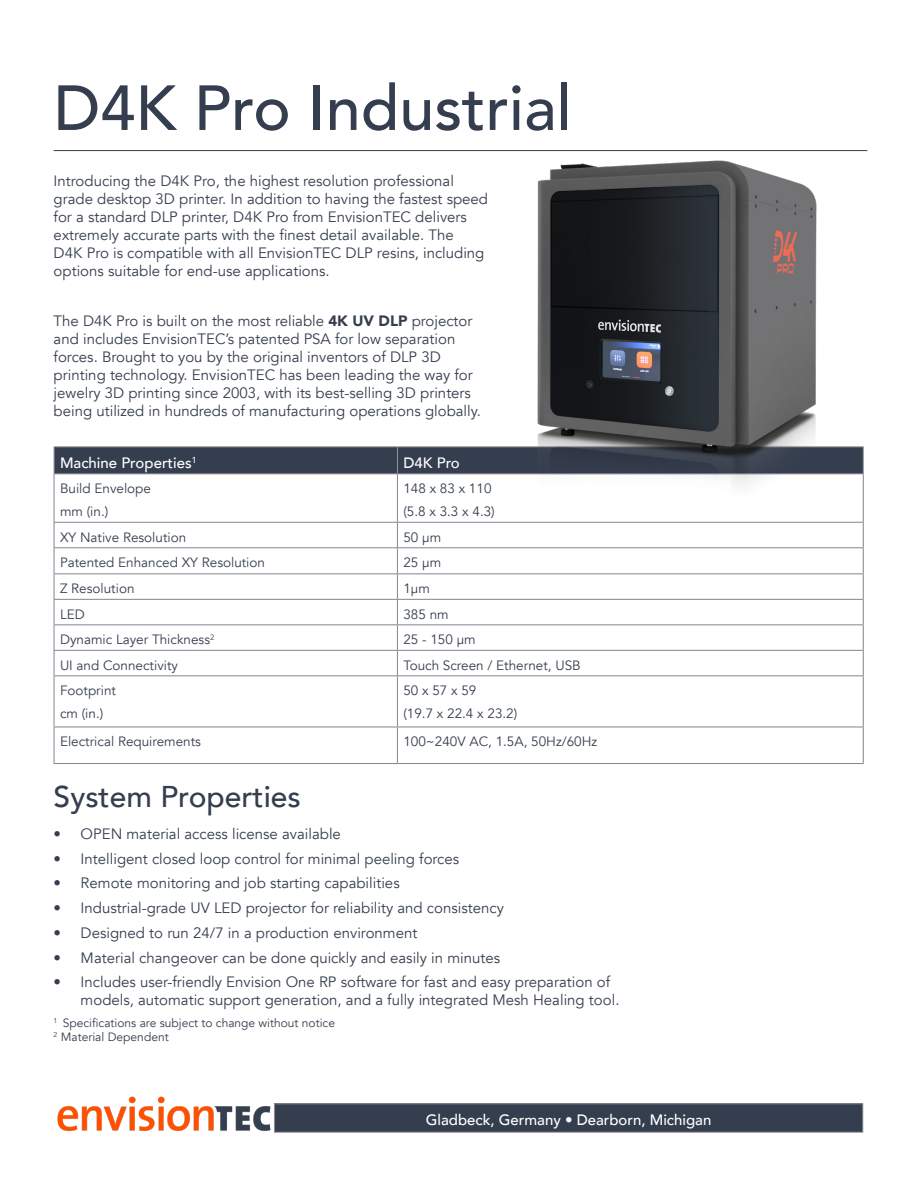
<style>
.page{position:relative;width:918px;height:1188px;background:#fff}
.page>*{position:absolute;margin:0;border:0;box-sizing:border-box;transform-origin:0 0}
.t1{font:500 63px "Avenir";color:#353e4f}
.t2{font:500 30px "Avenir";color:#353e4f}
.body{font:15px/18px "Avenir";color:#353e4f}
.body-2{font:500 15px "Avenir";color:#fff}
.table_head{font:500 15px "Avenir";color:#fff}
.body-3{font:13.5px "Avenir";color:#353e4f}
.body-4{font:12px "Avenir";color:#353e4f}
.s1{font-weight:900}
</style>
<div class="page">
<hr style="left:54px;top:150px;width:813px;height:1px;background:#353e4f">
<hr style="left:54px;top:446px;width:343px;height:1px;background:#939598">
<hr style="left:397px;top:446px;width:467px;height:1px;background:#939598">
<div style="left:54px;top:447px;width:810px;height:26px;background:#353e4f"></div>
<hr style="left:54px;top:473px;width:343px;height:1px;background:#868490">
<hr style="left:54px;top:474px;width:1px;height:48px;background:#868490">
<hr style="left:397px;top:473px;width:467px;height:1px;background:#868490">
<hr style="left:397px;top:474px;width:1px;height:48px;background:#868490">
<hr style="left:54px;top:522px;width:343px;height:1px;background:#868490">
<hr style="left:54px;top:547px;width:343px;height:1px;background:#868490">
<hr style="left:54px;top:573px;width:343px;height:1px;background:#868490">
<hr style="left:54px;top:599px;width:343px;height:1px;background:#868490">
<hr style="left:54px;top:624px;width:343px;height:1px;background:#868490">
<hr style="left:54px;top:650px;width:343px;height:1px;background:#868490">
<svg style="left:54px;top:523px;width:1px;height:152px"></svg>
<svg style="left:397px;top:523px;width:1px;height:152px"></svg>
<hr style="left:54px;top:675px;width:343px;height:1px;background:#868490">
<hr style="left:54px;top:676px;width:1px;height:51px;background:#868490">
<hr style="left:397px;top:676px;width:1px;height:51px;background:#868490">
<hr style="left:54px;top:727px;width:343px;height:1px;background:#868490">
<hr style="left:54px;top:727px;width:1px;height:36px;background:#868490">
<hr style="left:397px;top:727px;width:1px;height:36px;background:#868490">
<hr style="left:54px;top:763px;width:343px;height:1px;background:#868490">
<hr style="left:863px;top:474px;width:1px;height:48px;background:#868490">
<hr style="left:397px;top:522px;width:467px;height:1px;background:#868490">
<hr style="left:397px;top:547px;width:467px;height:1px;background:#868490">
<hr style="left:397px;top:573px;width:467px;height:1px;background:#868490">
<hr style="left:397px;top:599px;width:467px;height:1px;background:#868490">
<hr style="left:397px;top:624px;width:467px;height:1px;background:#868490">
<hr style="left:397px;top:650px;width:467px;height:1px;background:#868490">
<svg style="left:863px;top:523px;width:1px;height:152px"></svg>
<hr style="left:397px;top:675px;width:467px;height:1px;background:#868490">
<hr style="left:863px;top:676px;width:1px;height:51px;background:#868490">
<hr style="left:397px;top:727px;width:467px;height:1px;background:#868490">
<hr style="left:863px;top:727px;width:1px;height:36px;background:#868490">
<hr style="left:397px;top:763px;width:467px;height:1px;background:#868490">
<div style="left:274px;top:1104px;width:589px;height:28px;background:#353e4f"></div>
<hr style="left:274px;top:1103px;width:589px;height:1px;background:#939598">
<svg style="left:274px;top:1104px;width:1px;height:28px"></svg>
<svg style="left:862px;top:1104px;width:1px;height:28px"></svg>
<hr style="left:274px;top:1132px;width:589px;height:1px;background:#868490">
<img style="left:57px;top:1096px;width:214px;height:35px">
<img style="left:500px;top:150px;width:346px;height:335px">
<p class="t1" style="left:54px;top:54px;width:520px">D4K Pro Industrial</p>
<p class="body" style="left:54px;top:172px;width:436px">Introducing the D4K Pro, the highest resolution professional grade desktop 3D printer. In addition to having the fastest speed for a standard DLP printer, D4K Pro from EnvisionTEC delivers extremely accurate parts with the finest detail available. The<br>D4K Pro is compatible with all EnvisionTEC DLP resins, including options suitable for end-use applications.</p>
<p class="body" style="left:54px;top:312px;width:429px">The D4K Pro is built on the most reliable <span class="s1">4K UV DLP</span> projector and includes EnvisionTEC’s patented PSA for low separation forces. Brought to you by the original inventors of DLP 3D printing technology. EnvisionTEC has been leading the way for jewelry 3D printing since 2003, with its best-selling 3D printers being utilized in hundreds of manufacturing operations globally.</p>
<p class="table_head" style="left:60px;top:450px;width:138px">Machine Properties<sup>1</sup></p>
<p class="table_head" style="left:403px;top:450px;width:58px">D4K Pro</p>
<p class="body-3" style="left:60px;top:481px;width:93px">Build Envelope</p>
<p class="body-3" style="left:60px;top:504px;width:50px">mm (in.)</p>
<p class="body-3" style="left:403px;top:481px;width:90px">148 x 83 x 110</p>
<p class="body-3" style="left:403px;top:504px;width:93px">(5.8 x 3.3 x 4.3)</p>
<p class="body-3" style="left:60px;top:529px;width:128px">XY Native Resolution</p>
<p class="body-3" style="left:403px;top:529px;width:39px">50 µm</p>
<p class="body-3" style="left:60px;top:555px;width:207px">Patented Enhanced XY Resolution</p>
<p class="body-3" style="left:403px;top:555px;width:39px">25 µm</p>
<p class="body-3" style="left:60px;top:581px;width:76px">Z Resolution</p>
<p class="body-3" style="left:403px;top:581px;width:28px">1µm</p>
<p class="body-3" style="left:60px;top:606px;width:26px">LED</p>
<p class="body-3" style="left:403px;top:606px;width:47px">385 nm</p>
<p class="body-3" style="left:60px;top:632px;width:156px">Dynamic Layer Thickness<sup>2</sup></p>
<p class="body-3" style="left:403px;top:632px;width:74px">25 - 150 µm</p>
<p class="body-3" style="left:60px;top:657px;width:120px">UI and Connectivity</p>
<p class="body-3" style="left:403px;top:657px;width:179px">Touch Screen / Ethernet, USB</p>
<p class="body-3" style="left:60px;top:683px;width:57px">Footprint</p>
<p class="body-3" style="left:60px;top:706px;width:45px">cm (in.)</p>
<p class="body-3" style="left:403px;top:683px;width:75px">50 x 57 x 59</p>
<p class="body-3" style="left:403px;top:706px;width:115px">(19.7 x 22.4 x 23.2)</p>
<p class="body-3" style="left:60px;top:734px;width:142px">Electrical Requirements</p>
<p class="body-3" style="left:403px;top:734px;width:195px">100~240V AC, 1.5A, 50Hz/60Hz</p>
<h2 class="t2" style="left:54px;top:771px;width:249px">System Properties</h2>
<p class="body" style="left:54px;top:825px;width:289px">• OPEN material access license available</p>
<p class="body" style="left:54px;top:850px;width:407px">• Intelligent closed loop control for minimal peeling forces</p>
<p class="body" style="left:54px;top:875px;width:348px">• Remote monitoring and job starting capabilities</p>
<p class="body" style="left:54px;top:899px;width:452px">• Industrial-grade UV LED projector for reliability and consistency</p>
<p class="body" style="left:54px;top:924px;width:365px">• Designed to run 24/7 in a production environment</p>
<p class="body" style="left:54px;top:949px;width:448px">• Material changeover can be done quickly and easily in minutes</p>
<p class="body" style="left:81px;top:974px;width:540px;text-indent:-27px">• Includes user-friendly Envision One RP software for fast and easy preparation of models, automatic support generation, and a fully integrated Mesh Healing tool.</p>
<p class="body-4" style="left:54px;top:1015px;width:283px"><sup>1</sup> Specifications are subject to change without notice</p>
<p class="body-4" style="left:54px;top:1030px;width:116px"><sup>2</sup> Material Dependent</p>
<p class="body-2" style="left:426px;top:1107px;width:287px">Gladbeck, Germany • Dearborn, Michigan</p>
</div>
